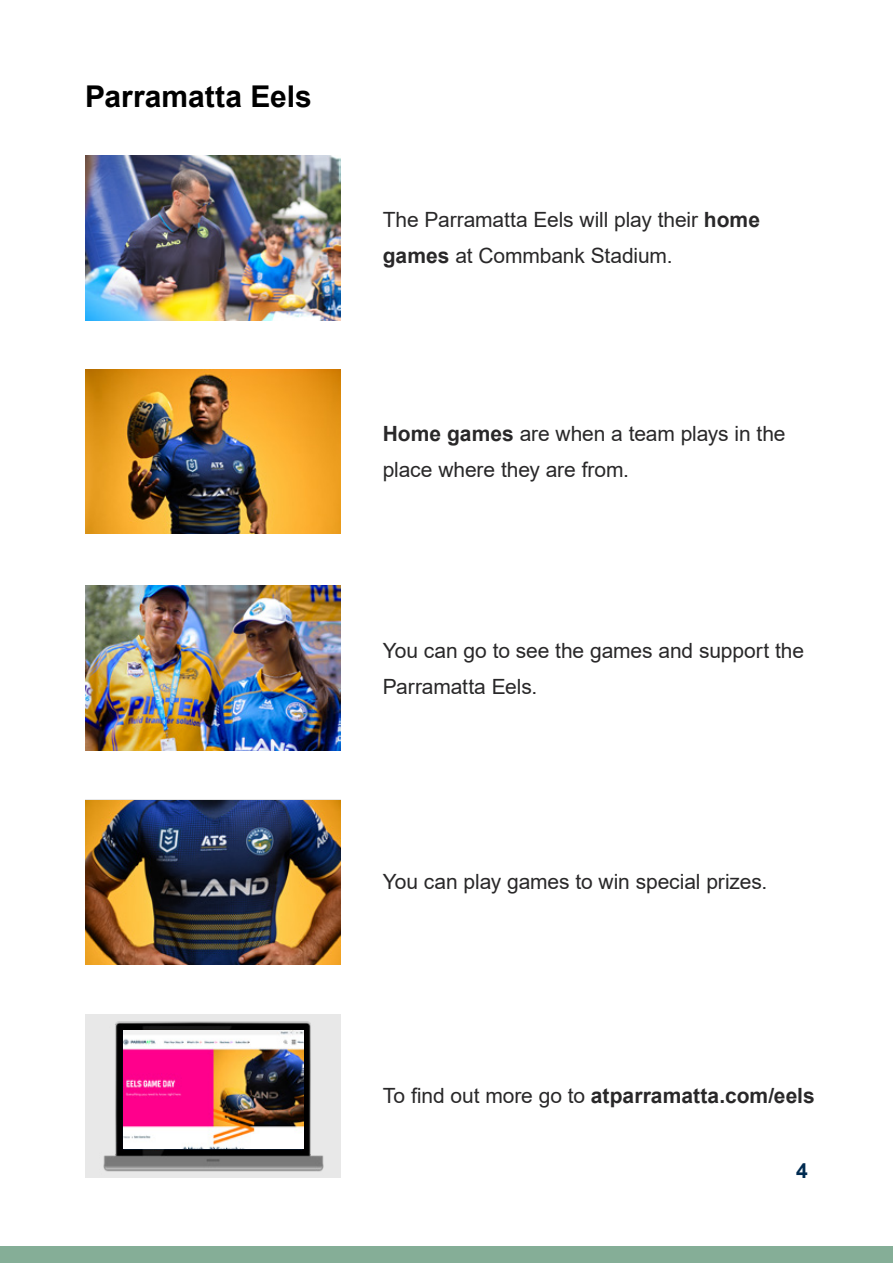
<style>
.page{position:relative;width:893px;height:1263px;background:#fff}
.page>*{position:absolute;margin:0;border:0;box-sizing:border-box;transform-origin:0 0}
.t1{font:700 30px "Arial";color:#000}
.t2{font:21px/36px "Arial";letter-spacing:-.005em;color:#292829}
.t3{font:700 21px "Arial";letter-spacing:.005em;color:#292829}
.t4{font:700 21px "Arial";color:#002b51}
.s1{font-weight:700}
.s2{font-weight:400}
</style>
<div class="page">
<div style="left:0;top:1246px;width:893px;height:17px;background:#85ae97"></div>
<img style="left:85px;top:585px;width:255px;height:165px">
<img style="left:85px;top:800px;width:255px;height:164px">
<img style="left:85px;top:369px;width:255px;height:165px">
<img style="left:85px;top:155px;width:255px;height:165px">
<div style="left:85px;top:1014px;width:255px;height:164px;background:#e8e8e8"></div>
<img style="left:103px;top:1021px;width:221px;height:151px">
<img style="left:123px;top:1030px;width:180px;height:118px">
<h1 class="t1" style="left:85px;top:75px;width:228px">Parramatta Eels</h1>
<p class="t2" style="left:383px;top:202px;width:379px">The Parramatta Eels will play their <span class="s1">home games</span> at Commbank Stadium.</p>
<p class="t2" style="left:383px;top:416px;width:404px"><span class="s1">Home games</span> are when a team plays in the place where they are from.</p>
<p class="t2" style="left:383px;top:633px;width:423px">You can go to see the games and support the<br>Parramatta Eels.</p>
<p class="t2" style="left:383px;top:864px;width:386px">You can play games to win special prizes.</p>
<p class="t3" style="left:383px;top:1081px;width:434px"><span class="s2">To find out more go to</span> atparramatta.com/eels</p>
<p class="t4" style="left:796px;top:1156px;width:13px">4</p>
</div>
